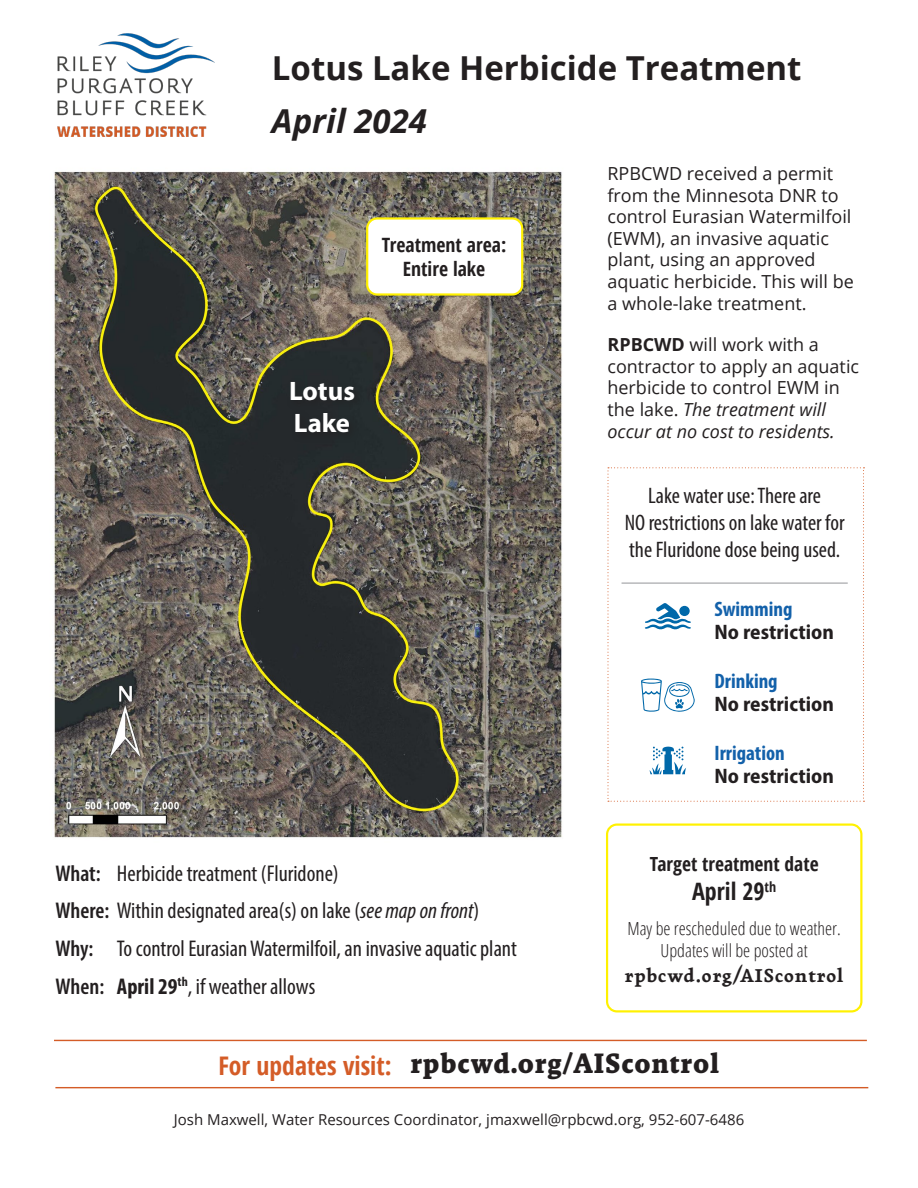
<style>
.page{position:relative;width:918px;height:1188px;background:#fff}
.page>*{position:absolute;margin:0;border:0;box-sizing:border-box;transform-origin:0 0}
.t1{font:700 33px "Open Sans";color:#231f20}
.t2{font:italic 700 33px "Open Sans";color:#231f20}
.t3{font:700 28.5px "Malaga OTCE";letter-spacing:.025em;color:#231f20}
.t4{font:700 26.7px/32.1px "Myriad Pro";color:#fff}
.t5{font:700 condensed 25.65px "Open Sans";color:#d45c27}
.t6{font:700 condensed 24px "Open Sans";color:#231f20}
.t7{font:condensed 22.8px "Myriad Pro";color:#231f20}
.t8{font:condensed 22.5px/27px "Myriad Pro";color:#231f20;text-align:center}
.t9{font:700 semi-condensed 21px/22.5px "Myriad Pro";color:#231f20}
.t10{font:700 21px "Kristal";letter-spacing:.05em;color:#231f20}
.t11{font:700 condensed 21px "Myriad Pro";color:#1361aa}
.t12{font:700 condensed 19.8px "Open Sans";color:#231f20}
.t13{font:700 condensed 19.5px "Open Sans";color:#231f20}
.t14{font:18px/21.6px "Open Sans";color:#231f20}
.t15{font:300 condensed 18px/21.6px "Open Sans";color:#231f20;text-align:center}
.t16{font:15px "Open Sans";color:#231f20}
.s1{font-weight:600}
.s2{font-style:italic}
.s3{font-weight:700}
.s4{font-stretch:condensed;color:#1361aa}
</style>
<div class="page">
<img style="left:54px;top:171px;width:508px;height:667px">
<div style="left:367px;top:218px;width:155px;height:77px;background:#fff;border-radius:10px"></div>
<div style="left:366px;top:217px;width:157px;height:79px;border:2px solid #fff101;border-radius:10px"></div>
<img style="left:57px;top:33px;width:158px;height:104px">
<hr style="left:54px;top:1040px;width:813px;height:1px;background:#d45c27">
<hr style="left:55px;top:1087px;width:813px;height:1px;background:#d45c27">
<div style="left:286px;top:378px;width:79px;height:66px;background:#24282b"></div>
<svg style="left:607px;top:467px;width:257px;height:335px"></svg>
<div style="left:606px;top:823px;width:256px;height:189px;border:2px solid #fff101;border-radius:10px"></div>
<p class="t1" style="left:272px;top:44px;width:531px">Lotus Lake Herbicide Treatment</p>
<p class="t2" style="left:272px;top:97px;width:157px">April 2024</p>
<p class="t12" style="left:382px;top:231px;width:126px">Treatment area:</p>
<p class="t12" style="left:403px;top:255px;width:84px">Entire lake</p>
<p class="t4" style="left:289px;top:374px;width:67px">Lotus<br>Lake</p>
<p class="t7" style="left:55px;top:860px;width:285px"><span class="s1">What:</span> Herbicide treatment (Fluridone)</p>
<p class="t7" style="left:55px;top:897px;width:425px"><span class="s1">Where:</span> Within designated area(s) on lake (<span class="s2">see map on front</span>)</p>
<p class="t7" style="left:55px;top:935px;width:463px"><span class="s1">Why:</span> To control Eurasian Watermilfoil, an invasive aquatic plant</p>
<p class="t7" style="left:55px;top:972px;width:261px"><span class="s1">When:</span> <span class="s3">April 29</span><sup>th</sup>, if weather allows</p>
<p class="t14" style="left:608px;top:162px;width:248px">RPBCWD received a permit from the Minnesota DNR to control Eurasian Watermilfoil (EWM), an invasive aquatic plant, using an approved aquatic herbicide. This will be a whole-lake treatment.</p>
<p class="t14" style="left:608px;top:333px;width:253px"><span class="s3">RPBCWD</span> will work with a contractor to apply an aquatic herbicide to control EWM in the lake. <span class="s2">The treatment will occur at no cost to residents.</span></p>
<p class="t8" style="left:625px;top:482px;width:221px">Lake water use: There are<br>NO restrictions on lake water for the Fluridone dose being used.</p>
<p class="t9" style="left:715px;top:597px;width:121px"><span class="s4">Swimming<br></span>No restriction</p>
<p class="t9" style="left:715px;top:669px;width:121px"><span class="s4">Drinking<br></span>No restriction</p>
<p class="t11" style="left:715px;top:740px;width:72px">Irrigation</p>
<p class="t9" style="left:715px;top:764px;width:121px">No restriction</p>
<p class="t13" style="left:650px;top:851px;width:170px">Target treatment date</p>
<p class="t6" style="left:692px;top:875px;width:86px">April 29<sup>th</sup></p>
<p class="t15" style="left:627px;top:917px;width:215px">May be rescheduled due to weather.<br>Updates will be posted at</p>
<p class="t10" style="left:625px;top:959px;width:220px">rpbcwd.org/AIScontrol</p>
<p class="t5" style="left:218px;top:1048px;width:175px">For updates visit:</p>
<p class="t3" style="left:410px;top:1047px;width:310px">rpbcwd.org/AIScontrol</p>
<p class="t16" style="left:174px;top:1109px;width:572px">Josh Maxwell, Water Resources Coordinator, jmaxwell@rpbcwd.org, 952-607-6486</p>
</div>
